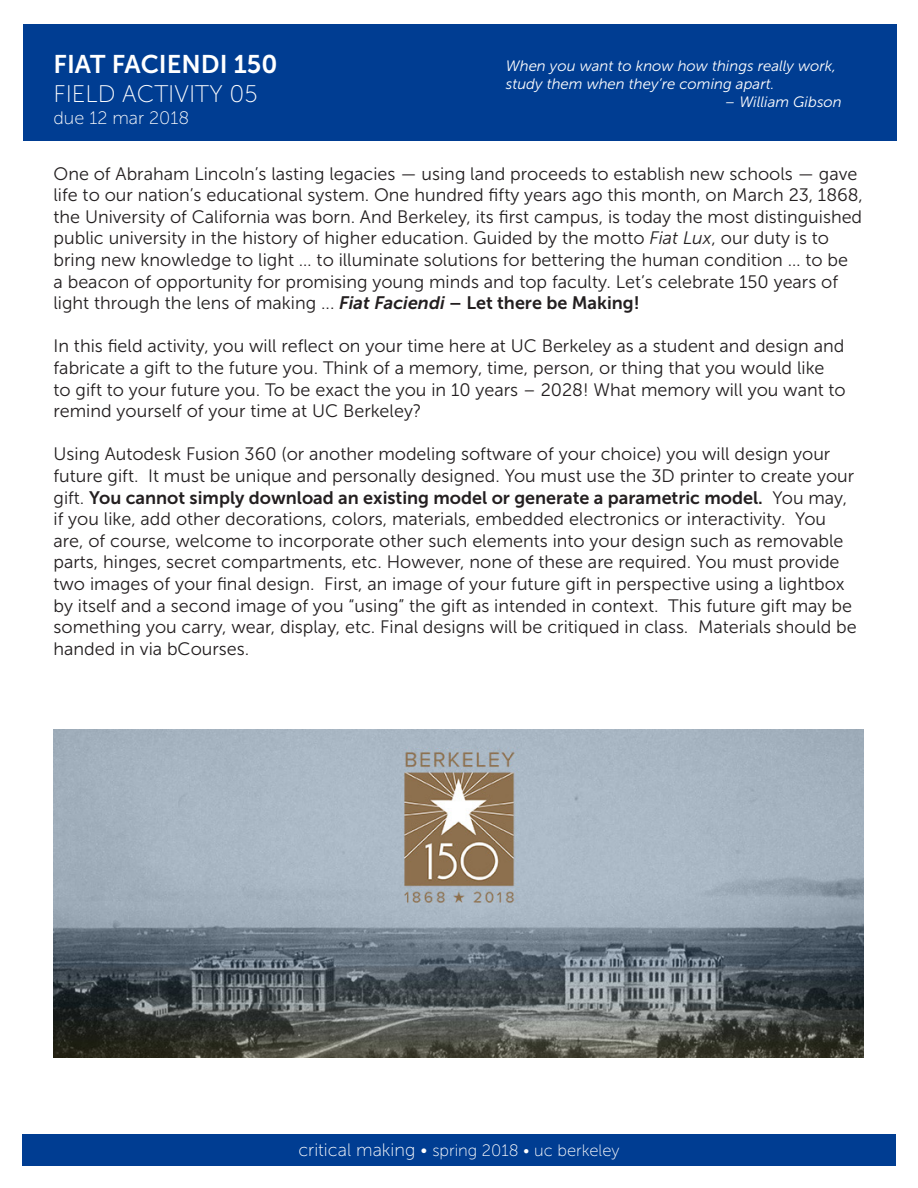
<style>
.page{position:relative;width:918px;height:1188px;background:#fff}
.page>*{position:absolute;margin:0;border:0;box-sizing:border-box;transform-origin:0 0}
.t1{font:25.5px "Museo Sans 700";color:#fff}
.t2{font:24px "Museo Sans 100";color:#fff}
.Paragraph_Style_1{font:18px/21.6px "Museo Sans 300";color:#231f20}
.t3{font:18px "Museo Sans 100";color:#fff}
.t4{font:16.5px "Museo Sans 100";color:#fff}
.t5{font:italic 15px/18px "Museo Sans 300";color:#fff}
.s1{font-style:italic}
.s2{font-family:"Museo Sans 700";font-style:italic}
.s3{font-family:"Museo Sans 700"}
.s4{font-size:18px}
</style>
<div class="page">
<div style="left:23px;top:25px;width:874px;height:116px;background:#003d92"></div>
<img style="left:54px;top:729px;width:810px;height:329px">
<div style="left:22px;top:1134px;width:874px;height:31px;background:#003d92"></div>
<p class="t1" style="left:54px;top:50px;width:225px">FIAT FACIENDI 150</p>
<p class="t2" style="left:54px;top:81px;width:206px">FIELD ACTIVITY 05</p>
<p class="t3" style="left:54px;top:108px;width:137px">due 12 mar 2018</p>
<p class="t5" style="left:506px;top:57px;width:332px">When you want to know how things really work, study them when they’re coming apart.</p>
<p class="t5" style="left:725px;top:93px;width:119px">– William Gibson</p>
<p class="Paragraph_Style_1" style="left:54px;top:163px;width:811px">One of Abraham Lincoln’s lasting legacies — using land proceeds to establish new schools — gave life to our nation’s educational system. One hundred fifty years ago this month, on March 23, 1868, the University of California was born. And Berkeley, its first campus, is today the most distinguished public university in the history of higher education. Guided by the motto <span class="s1">Fiat Lux</span>, our duty is to bring new knowledge to light … to illuminate solutions for bettering the human condition … to be<br>a beacon of opportunity for promising young minds and top faculty. Let’s celebrate 150 years of light through the lens of making ... <span class="s2">Fiat Faciendi</span> <span class="s3">– Let there be Making!</span></p>
<p class="Paragraph_Style_1" style="left:54px;top:336px;width:794px">In this field activity, you will reflect on your time here at UC Berkeley as a student and design and fabricate a gift to the future you. Think of a memory, time, person, or thing that you would like to gift to your future you. To be exact the you in 10 years – 2028! What memory will you want to remind yourself of your time at UC Berkeley?</p>
<p class="Paragraph_Style_1" style="left:54px;top:444px;width:805px">Using Autodesk Fusion 360 (or another modeling software of your choice) you will design your future gift. It must be unique and personally designed. You must use the 3D printer to create your gift. <span class="s3">You cannot simply download an existing model or generate a parametric model.</span> You may, if you like, add other decorations, colors, materials, embedded electronics or interactivity. You are, of course, welcome to incorporate other such elements into your design such as removable parts, hinges, secret compartments, etc. However, none of these are required. You must provide two images of your final design. First, an image of your future gift in perspective using a lightbox by itself and a second image of you “using” the gift as intended in context. This future gift may be something you carry, wear, display, etc. Final designs will be critiqued in class. Materials should be handed in via bCourses.</p>
<p class="t4" style="left:298px;top:1142px;width:323px"><span class="s4">critical making •</span> spring 2018 • uc berkeley</p>
</div>
